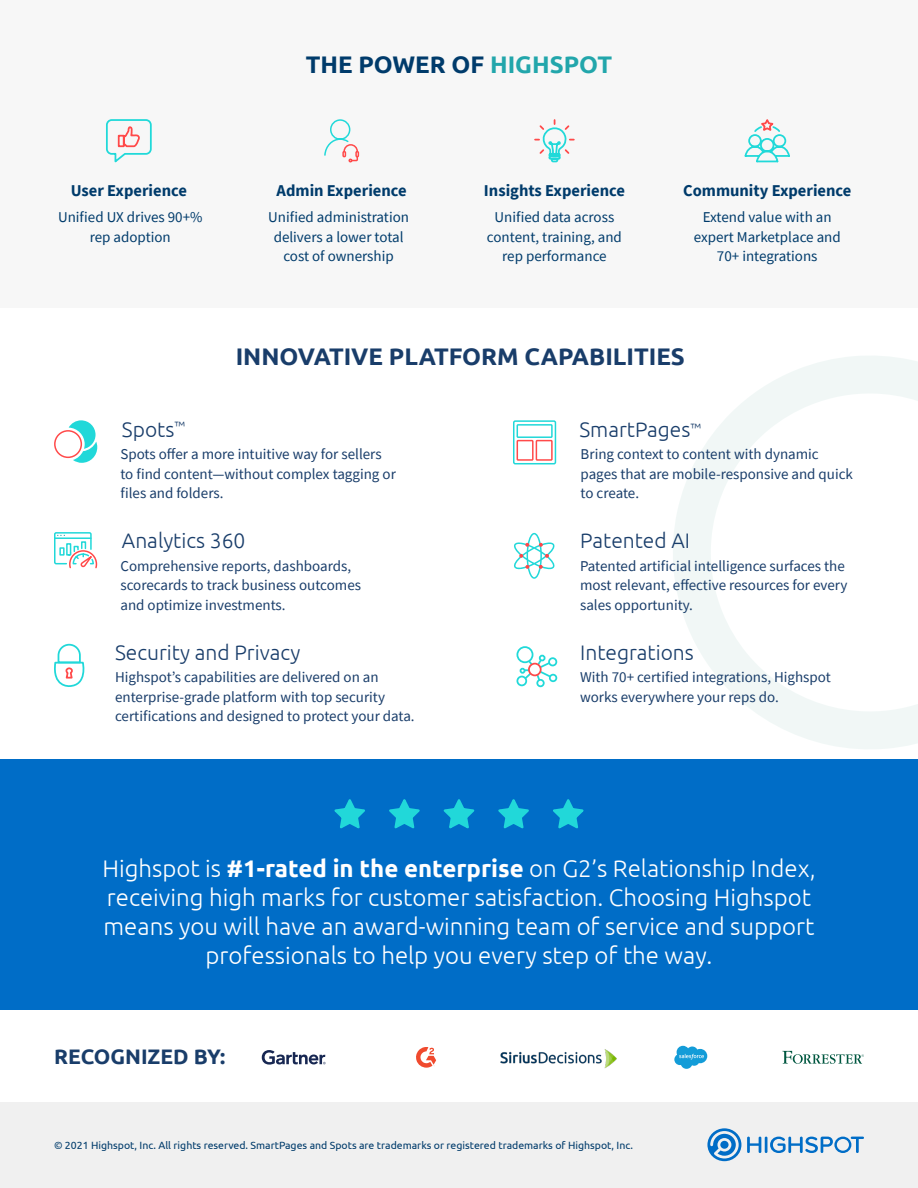
<style>
.page{position:relative;width:918px;height:1188px;background:#fff}
.page>*{position:absolute;margin:0;border:0;box-sizing:border-box;transform-origin:0 0}
.t1{font:300 24px/28.8px "Ubuntu";color:#fff;text-align:center}
.t2{font:700 24px "Ubuntu";color:#193d6a}
.t3{font:700 24px "Ubuntu";color:#003b6b}
.t4{font:300 21px "Ubuntu";color:#193d6a}
.t5{font:700 21px "Ubuntu";color:#193d6a}
.t6{font:700 16.5px "Source Sans Pro";color:#003b6b}
.t7{font:15px/19.5px "Source Sans Pro";color:#193d6a}
.t8{font:15px/19.5px "Source Sans Pro";color:#003b6b;text-align:center}
.t9{font:300 15px "Ubuntu";color:#193d6a}
.t10{font:10.5px "Ubuntu";color:#003b6b}
.s1{color:#22a6ab}
.s2{font-weight:700}
</style>
<div class="page">
<svg style="left:674px;top:1046px;width:33px;height:23px"></svg>
<img style="left:500px;top:1049px;width:117px;height:19px">
<svg style="left:262px;top:1050px;width:64px;height:15px"></svg>
<svg style="left:782px;top:1051px;width:82px;height:13px"></svg>
<svg style="left:416px;top:1047px;width:20px;height:21px"></svg>
<svg style="left:673px;top:356px;width:245px;height:393px"></svg>
<div style="left:0;top:0;width:918px;height:308px;background:#f7f7f7"></div>
<div style="left:0;top:760px;width:918px;height:250px;background:#006dc7"></div>
<svg style="left:334px;top:799px;width:31px;height:30px"></svg>
<svg style="left:389px;top:799px;width:31px;height:30px"></svg>
<svg style="left:443px;top:799px;width:32px;height:30px"></svg>
<svg style="left:498px;top:799px;width:31px;height:30px"></svg>
<svg style="left:553px;top:799px;width:31px;height:30px"></svg>
<svg style="left:54px;top:532px;width:44px;height:37px"></svg>
<svg style="left:69px;top:420px;width:28px;height:43px"></svg>
<div style="left:54px;top:430px;width:28px;height:28px;border:2px solid #ff4a4a;border-radius:50%"></div>
<svg style="left:514px;top:533px;width:41px;height:46px"></svg>
<svg style="left:513px;top:420px;width:44px;height:45px"></svg>
<svg style="left:54px;top:643px;width:31px;height:44px"></svg>
<svg style="left:534px;top:119px;width:41px;height:44px"></svg>
<svg style="left:744px;top:119px;width:46px;height:44px"></svg>
<svg style="left:324px;top:119px;width:36px;height:44px"></svg>
<svg style="left:106px;top:119px;width:46px;height:44px"></svg>
<svg style="left:516px;top:646px;width:42px;height:42px"></svg>
<div style="left:528px;top:663px;width:14px;height:13px;border:2px solid #ff4a4a;border-radius:50%"></div>
<div style="left:0;top:1102px;width:918px;height:86px;background:#f0f0f0"></div>
<svg style="left:707px;top:1128px;width:34px;height:33px"></svg>
<div style="left:720px;top:1141px;width:9px;height:8px;background:#006dc7;border-radius:50%"></div>
<svg style="left:747px;top:1137px;width:117px;height:16px"></svg>
<p class="t3" style="left:306px;top:50px;width:308px">THE POWER OF <span class="s1">HIGHSPOT</span></p>
<p class="t6" style="left:71px;top:179px;width:118px">User Experience</p>
<p class="t8" style="left:58px;top:207px;width:146px">Unified UX drives 90+% rep adoption</p>
<p class="t6" style="left:277px;top:179px;width:132px">Admin Experience</p>
<p class="t8" style="left:268px;top:207px;width:142px">Unified administration delivers a lower total cost of ownership</p>
<p class="t6" style="left:484px;top:179px;width:142px">Insights Experience</p>
<p class="t8" style="left:487px;top:207px;width:136px">Unified data across content, training, and rep performance</p>
<p class="t6" style="left:683px;top:179px;width:170px">Community Experience</p>
<p class="t8" style="left:694px;top:207px;width:149px">Extend value with an expert Marketplace and<br>70+ integrations</p>
<p class="t2" style="left:236px;top:342px;width:451px">INNOVATIVE PLATFORM CAPABILITIES</p>
<p class="t4" style="left:122px;top:417px;width:54px">Spots</p>
<p class="t9" style="left:174px;top:418px;width:12px">™</p>
<p class="t7" style="left:120px;top:444px;width:263px">Spots offer a more intuitive way for sellers</p>
<p class="t7" style="left:120px;top:464px;width:277px">to find content—without complex tagging or files and folders.</p>
<p class="t4" style="left:122px;top:528px;width:125px">Analytics 360</p>
<p class="t7" style="left:120px;top:556px;width:242px">Comprehensive reports, dashboards, scorecards to track business outcomes</p>
<p class="t7" style="left:120px;top:595px;width:167px">and optimize investments.</p>
<p class="t4" style="left:115px;top:640px;width:187px">Security and Privacy</p>
<p class="t7" style="left:115px;top:668px;width:301px">Highspot’s capabilities are delivered on an enterprise-grade platform with top security certifications and designed to protect your data.</p>
<p class="t4" style="left:579px;top:417px;width:113px">SmartPages</p>
<p class="t7" style="left:581px;top:444px;width:274px">Bring context to content with dynamic pages that are mobile-responsive and quick to create.</p>
<p class="t9" style="left:690px;top:419px;width:12px">™</p>
<p class="t4" style="left:580px;top:528px;width:111px">Patented AI</p>
<p class="t7" style="left:580px;top:556px;width:269px">Patented artificial intelligence surfaces the most relevant, effective resources for every sales opportunity.</p>
<p class="t4" style="left:580px;top:640px;width:115px">Integrations</p>
<p class="t7" style="left:580px;top:668px;width:252px">With 70+ certified integrations, Highspot works everywhere your reps do.</p>
<p class="t1" style="left:102px;top:854px;width:715px">Highspot is <span class="s2">#1-rated in the enterprise</span> on G2’s Relationship Index, receiving high marks for customer satisfaction. Choosing Highspot means you will have an award-winning team of service and support professionals to help you every step of the way.</p>
<p class="t5" style="left:54px;top:1044px;width:173px">RECOGNIZED BY:</p>
<p class="t10" style="left:54px;top:1139px;width:581px">© 2021 Highspot, Inc. All rights reserved. SmartPages and Spots are trademarks or registered trademarks of Highspot, Inc.</p>
</div>
